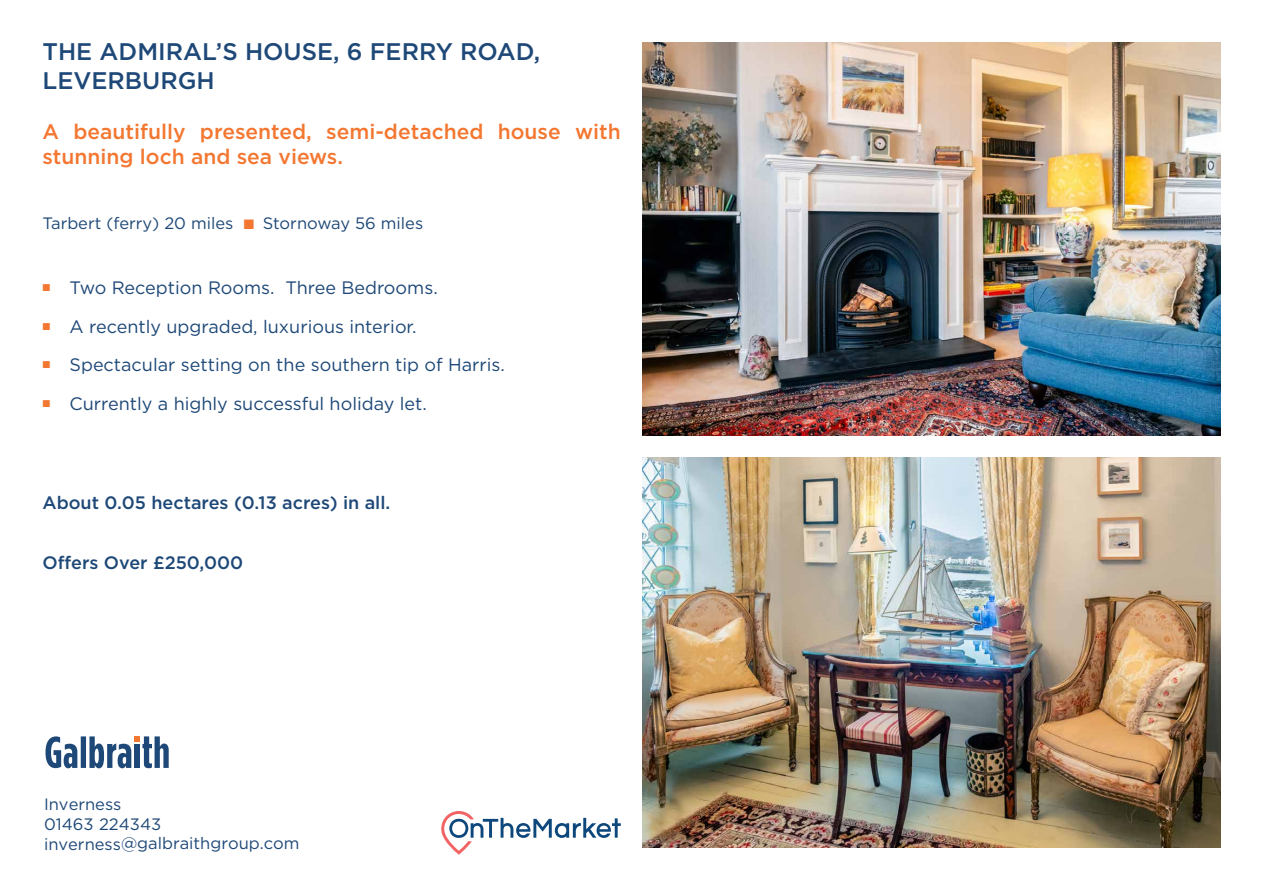
<style>
.page{position:relative;width:1263px;height:893px;background:#fff}
.page>*{position:absolute;margin:0;border:0;box-sizing:border-box;transform-origin:0 0}
.t1{font:500 24px/28.8px "Gotham HTF";color:#1e4877}
.t2{font:500 21px/25.2px "Gotham HTF";color:#f37731}
.t3{font:18px "Gotham HTF";color:#1e4877}
.t4{font:500 18px "Gotham HTF";color:#1e4877}
.t5{font:16.5px "Gotham HTF";color:#1e4877}
.s1{font-family:"Proxima Nova";color:#f37731}
</style>
<div class="page">
<svg style="left:46px;top:736px;width:123px;height:32px"></svg>
<div style="left:135px;top:744px;width:5px;height:24px;background:#1e4877"></div>
<img style="left:642px;top:42px;width:578px;height:394px">
<img style="left:642px;top:457px;width:578px;height:391px">
<svg style="left:441px;top:811px;width:180px;height:44px"></svg>
<p class="t1" style="left:43px;top:37px;width:499px">THE ADMIRAL’S HOUSE, 6 FERRY ROAD,<br>LEVERBURGH</p>
<p class="t2" style="left:43px;top:119px;width:580px">A beautifully presented, semi-detached house with stunning loch and sea views.</p>
<p class="t5" style="left:43px;top:214px;width:382px">Tarbert (ferry) 20 miles <span class="s1">■</span> Stornoway 56 miles</p>
<p class="t3" style="left:43px;top:278px;width:397px"><sup>■</sup> Two Reception Rooms. Three Bedrooms.</p>
<p class="t3" style="left:43px;top:316px;width:376px"><sup>■</sup> A recently upgraded, luxurious interior.</p>
<p class="t3" style="left:43px;top:355px;width:464px"><sup>■</sup> Spectacular setting on the southern tip of Harris.</p>
<p class="t3" style="left:43px;top:394px;width:386px"><sup>■</sup> Currently a highly successful holiday let.</p>
<p class="t4" style="left:43px;top:492px;width:349px">About 0.05 hectares (0.13 acres) in all.</p>
<p class="t4" style="left:43px;top:552px;width:202px">Offers Over £250,000</p>
<p class="t5" style="left:44px;top:795px;width:79px">Inverness</p>
<p class="t5" style="left:44px;top:815px;width:119px">01463 224343</p>
<p class="t5" style="left:44px;top:834px;width:257px">inverness@galbraithgroup.com</p>
</div>
